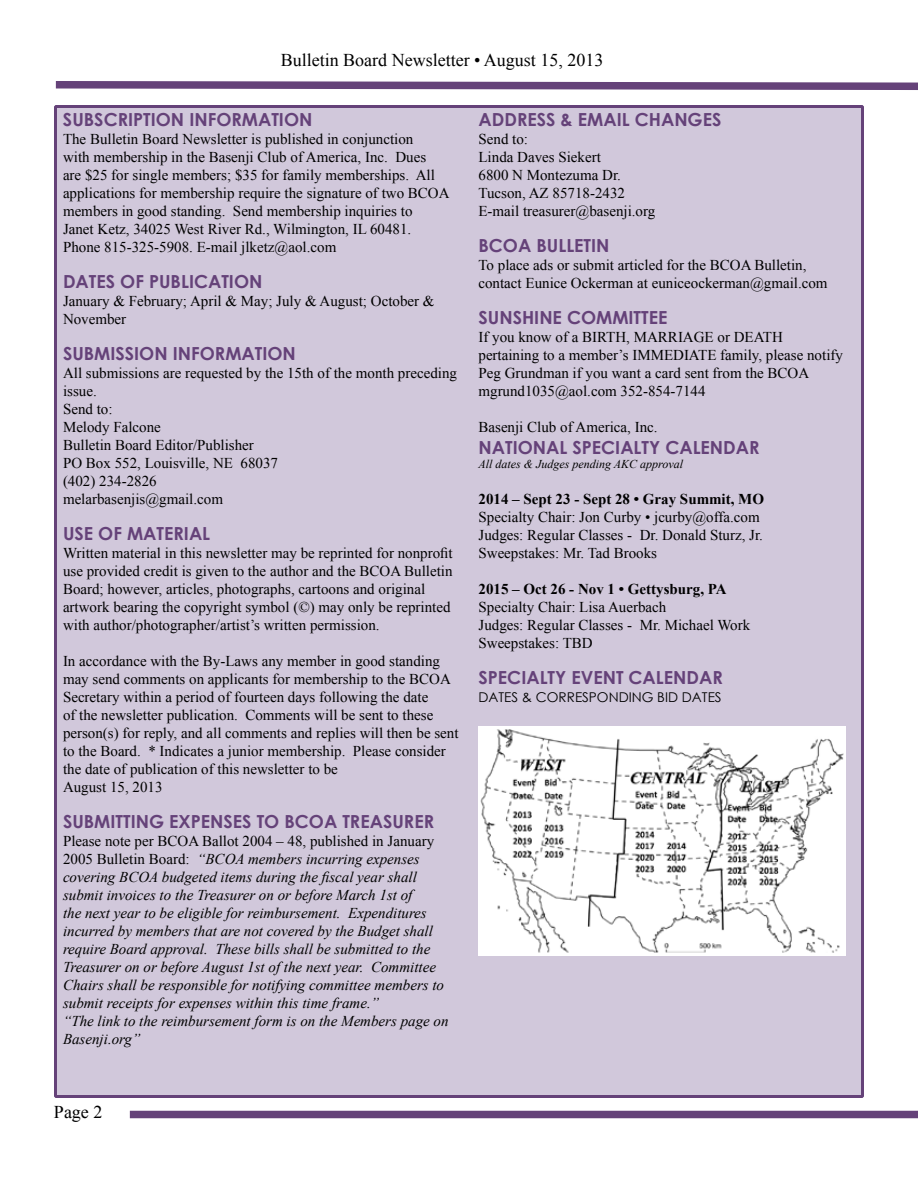
<style>
.page{position:relative;width:918px;height:1188px;background:#fff}
.page>*{position:absolute;margin:0;border:0;box-sizing:border-box;transform-origin:0 0}
.t1{font:700 18px "Century Gothic";color:#654279}
.t2{font:18px "Times New Roman";color:#000}
.t3{font:15px/18px "Times New Roman";color:#000}
.t4{font:italic 15px/18px "Times New Roman";color:#000}
.t5{font:700 15px "Times New Roman";color:#000}
.t6{font:13.5px "Century Gothic";color:#000}
.t7{font:italic 12px "Times New Roman";color:#000}
.s1{font-style:normal}
</style>
<div class="page">
<div style="left:54px;top:105px;width:810px;height:993px;background:#d1c8db;border:3px solid #654279"></div>
<svg style="left:55px;top:81px;width:863px;height:9px;background:#7e618f"></svg>
<div style="left:130px;top:1111px;width:788px;height:7px;background:#654279"></div>
<img style="left:478px;top:726px;width:368px;height:230px">
<p class="t2" style="left:281px;top:48px;width:324px">Bulletin Board Newsletter • August 15, 2013</p>
<p class="t1" style="left:63px;top:106px;width:65px">SUBSCRIPTION</p>
<p class="t1" style="left:189px;top:106px;width:12px">INFORMATION</p>
<p class="t3" style="left:63px;top:130px;width:388px">The Bulletin Board Newsletter is published in conjunction<br>with membership in the Basenji Club of America, Inc. Dues<br>are $25 for single members; $35 for family memberships. All applications for membership require the signature of two BCOA members in good standing. Send membership inquiries to<br>Janet Ketz, 34025 West River Rd., Wilmington, IL 60481.<br>Phone 815-325-5908. E-mail jlketz@aol.com</p>
<p class="t1" style="left:63px;top:268px;width:157px">DATES OF PU BLICATION</p>
<p class="t3" style="left:63px;top:292px;width:373px">January &amp; February; April &amp; May; July &amp; August; October &amp;<br>November</p>
<p class="t1" style="left:63px;top:340px;width:83px">SUBMISSION</p>
<p class="t1" style="left:173px;top:340px;width:12px">INFORMATION</p>
<p class="t3" style="left:63px;top:364px;width:396px">All submissions are requested by the 15th of the month preceding issue.<br>Send to:<br>Melody Falcone<br>Bulletin Board Editor/Publisher<br>PO Box 552, Louisville, NE 68037<br>(402) 234-2826<br>melarbasenjis@gmail.com</p>
<p class="t1" style="left:63px;top:520px;width:76px">USE OF MATERIAL</p>
<p class="t3" style="left:63px;top:544px;width:391px">Written material in this newsletter may be reprinted for nonprofit use provided credit is given to the author and the BCOA Bulletin Board; however, articles, photographs, cartoons and original artwork bearing the copyright symbol (©) may only be reprinted with author/photographer/artist’s written permission.</p>
<p class="t3" style="left:63px;top:652px;width:397px">In accordance with the By-Laws any member in good standing may send comments on applicants for membership to the BCOA Secretary within a period of fourteen days following the date<br>of the newsletter publication. Comments will be sent to these person(s) for reply, and all comments and replies will then be sent to the Board. * Indicates a junior membership. Please consider the date of publication of this newsletter to be<br>August 15, 2013</p>
<p class="t1" style="left:63px;top:808px;width:42px">SUBMITTIN</p>
<p class="t1" style="left:149px;top:808px;width:53px">G EXPEN</p>
<p class="t1" style="left:224px;top:808px;width:130px">SES TO BCOA TREA</p>
<p class="t1" style="left:383px;top:808px;width:21px">SURER</p>
<p class="t4" style="left:63px;top:832px;width:387px"><span class="s1">Please note per BCOA Ballot 2004 – 48, published in January 2005 Bulletin Board:</span> “BCOA members incurring expenses covering BCOA budgeted items during the fiscal year shall submit invoices to the Treasurer on or before March 1st of<br>the next year to be eligible for reimbursement. Expenditures incurred by members that are not covered by the Budget shall require Board approval. These bills shall be submitted to the Treasurer on or before August 1st of the next year. Committee Chairs shall be responsible for notifying committee members to submit receipts for expenses within this time frame.”<br>“The link to the reimbursement form is on the Members page on Basenji.org”</p>
<p class="t1" style="left:478px;top:106px;width:111px">ADDRESS &amp; EMAIL</p>
<p class="t1" style="left:635px;top:106px;width:88px">CHANGES</p>
<p class="t3" style="left:478px;top:130px;width:178px">Send to:<br>Linda Daves Siekert<br>6800 N Montezuma Dr.<br>Tucson, AZ 85718-2432<br>E-mail treasurer@basenji.org</p>
<p class="t1" style="left:478px;top:232px;width:78px">BCOA BULLETIN</p>
<p class="t3" style="left:478px;top:256px;width:351px">To place ads or submit articled for the BCOA Bulletin, contact Eunice Ockerman at euniceockerman@gmail.com</p>
<p class="t1" style="left:478px;top:304px;width:66px">SUNSHINE</p>
<p class="t1" style="left:567px;top:304px;width:26px">COMMITTEE</p>
<p class="t3" style="left:478px;top:328px;width:366px">If you know of a BIRTH, MARRIAGE or DEATH pertaining to a member’s IMMEDIATE family, please notify Peg Grundman if you want a card sent from the BCOA mgrund1035@aol.com 352-854-7144</p>
<p class="t3" style="left:478px;top:418px;width:181px">Basenji Club of America, Inc.</p>
<p class="t1" style="left:478px;top:433px;width:12px">NATIONAL</p>
<p class="t1" style="left:572px;top:433px;width:53px">SPECIALTY</p>
<p class="t1" style="left:665px;top:433px;width:26px">CALEN</p>
<p class="t1" style="left:723px;top:433px;width:26px">DAR</p>
<p class="t7" style="left:478px;top:456px;width:206px">All dates &amp; Judges pending AKC approval</p>
<p class="t5" style="left:478px;top:489px;width:287px">2014 – Sept 23 - Sept 28 • Gray Summit, MO</p>
<p class="t3" style="left:478px;top:508px;width:286px">Specialty Chair: Jon Curby • jcurby@offa.com<br>Judges: Regular Classes - Dr. Donald Sturz, Jr.<br>Sweepstakes: Mr. Tad Brooks</p>
<p class="t5" style="left:478px;top:579px;width:250px">2015 – Oct 26 - Nov 1 • Gettysburg, PA</p>
<p class="t3" style="left:478px;top:598px;width:273px">Specialty Chair: Lisa Auerbach<br>Judges: Regular Classes - Mr. Michael Work<br>Sweepstakes: TBD</p>
<p class="t1" style="left:478px;top:664px;width:53px">SPECIALTY</p>
<p class="t1" style="left:571px;top:664px;width:33px">EVENT</p>
<p class="t1" style="left:629px;top:664px;width:26px">CALEN</p>
<p class="t1" style="left:687px;top:664px;width:26px">DAR</p>
<p class="t6" style="left:478px;top:688px;width:245px">DATES &amp; CORRESPONDING BID DATES</p>
<p class="t2" style="left:54px;top:1100px;width:50px">Page 2</p>
</div>
